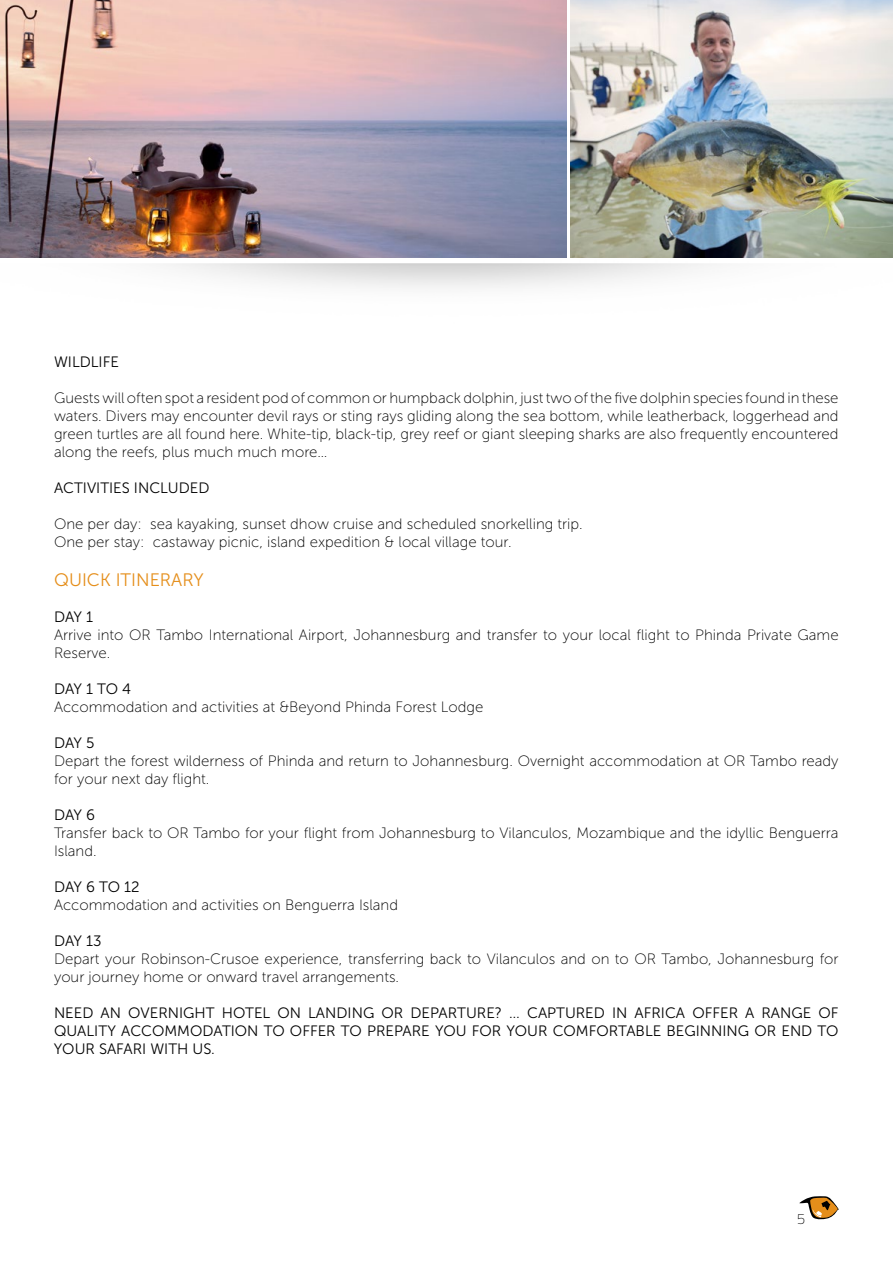
<style>
.page{position:relative;width:893px;height:1263px;background:#fff}
.page>*{position:absolute;margin:0;border:0;box-sizing:border-box;transform-origin:0 0}
.t1{font:18px "Museo Sans 300";color:#e58e1a}
.t2{font:15px/18px "Museo Sans 100";color:#000}
.t3{font:15px "Museo Sans 300";color:#000}
.t4{font:15px "Titillium Maps 26 L 1 wt";color:#000}
</style>
<div class="page">
<img style="left:0;top:0;width:566px;height:258px">
<img style="left:571px;top:0;width:322px;height:258px">
<svg style="left:799px;top:1196px;width:40px;height:24px"></svg>
<p class="t3" style="left:54px;top:354px;width:67px">WI LDLI FE</p>
<p class="t2" style="left:54px;top:389px;width:786px;text-align:justify">Guests will often spot a resident pod of common or humpback dolphin, just two of the five dolphin species found in these waters. Divers may encounter devil rays or sting rays gliding along the sea bottom, while leatherback, loggerhead and green turtles are all found here. White-tip, black-tip, grey reef or giant sleeping sharks are also frequently encountered along the reefs, plus much much more…</p>
<p class="t3" style="left:54px;top:480px;width:155px">ACTIVITI ES INCLUDED</p>
<p class="t2" style="left:54px;top:515px;width:530px">One per day: sea kayaking, sunset dhow cruise and scheduled snorkelling trip.<br>One per stay: castaway picnic, island expedition &amp; local village tour.</p>
<p class="t1" style="left:54px;top:570px;width:12px">QUI</p>
<p class="t1" style="left:87px;top:570px;width:118px">CK ITIN ERARY</p>
<p class="t3" style="left:54px;top:609px;width:41px">DAY 1</p>
<p class="t2" style="left:54px;top:626px;width:786px">Arrive into OR Tambo International Airport, Johannesburg and transfer to your local flight to Phinda Private Game<br>Reserve.</p>
<p class="t3" style="left:54px;top:681px;width:79px">DAY 1 TO 4</p>
<p class="t2" style="left:54px;top:698px;width:431px">Accommodation and activities at &amp;Beyond Phinda Forest Lodge</p>
<p class="t3" style="left:54px;top:735px;width:42px">DAY 5</p>
<p class="t2" style="left:54px;top:752px;width:786px">Depart the forest wilderness of Phinda and return to Johannesburg. Overnight accommodation at OR Tambo ready for your next day flight.</p>
<p class="t3" style="left:54px;top:807px;width:43px">DAY 6</p>
<p class="t2" style="left:54px;top:824px;width:786px">Transfer back to OR Tambo for your flight from Johannesburg to Vilanculos, Mozambique and the idyllic Benguerra<br>Island.</p>
<p class="t3" style="left:54px;top:879px;width:87px">DAY 6 TO 12</p>
<p class="t2" style="left:54px;top:896px;width:346px">Accommodation and activities on Benguerra Island</p>
<p class="t3" style="left:54px;top:933px;width:49px">DAY 13</p>
<p class="t2" style="left:54px;top:950px;width:786px">Depart your Robinson-Crusoe experience, transferring back to Vilanculos and on to OR Tambo, Johannesburg for your journey home or onward travel arrangements.</p>
<p class="t3" style="left:54px;top:1005px;width:115px">NEED AN OVERNIGHT</p>
<p class="t3" style="left:222px;top:1005px;width:12px">HOT</p>
<p class="t3" style="left:254px;top:1005px;width:36px">EL ON</p>
<p class="t3" style="left:308px;top:1005px;width:28px">LANDING</p>
<p class="t3" style="left:381px;top:1005px;width:77px">OR DEPARTUR</p>
<p class="t3" style="left:486px;top:1005px;width:71px">E? … CAPTUR</p>
<p class="t3" style="left:585px;top:1005px;width:255px">ED IN AFRICA OFFER A RANGE OF</p>
<p class="t3" style="left:54px;top:1023px;width:178px">QUALITY ACCO MMODATION</p>
<p class="t3" style="left:264px;top:1023px;width:263px">TO OFFER TO PREPARE YOU FOR YOUR</p>
<p class="t3" style="left:553px;top:1023px;width:55px">COMFORT</p>
<p class="t3" style="left:626px;top:1023px;width:69px">AB LE B EGINNING</p>
<p class="t3" style="left:754px;top:1023px;width:75px">OR END TO</p>
<p class="t3" style="left:54px;top:1041px;width:20px">YOUR</p>
<p class="t3" style="left:99px;top:1041px;width:62px">SAFARI WITH</p>
<p class="t3" style="left:192px;top:1041px;width:24px">US .</p>
<p class="t4" style="left:797px;top:1208px;width:9px">5</p>
</div>
